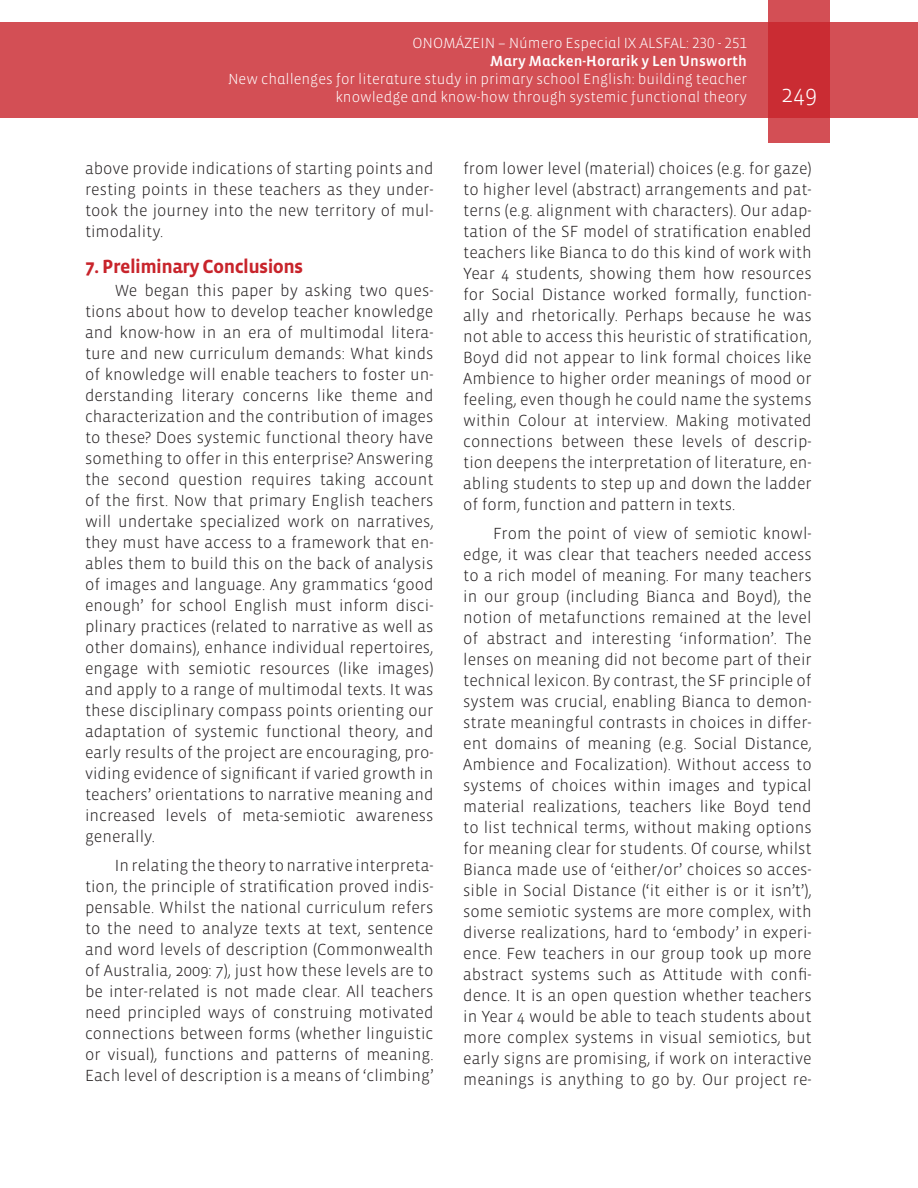
<style>
.page{position:relative;width:918px;height:1188px;background:#fff}
.page>*{position:absolute;margin:0;border:0;box-sizing:border-box;transform-origin:0 0}
.t1{font:300 24px "Vista Sans";color:#fff}
.t2{font:700 19.5px "Vista Sans";letter-spacing:-.03em;color:#c8242b}
.Textos{font:300 16.5px/21px "Vista Sans";color:#231f20;text-align:justify}
.t3{font:300 15px/18px "Vista Sans Alt";color:#fff;text-align:right}
.t4{font:15px "Vista Sans Alt Med";color:#fff}
</style>
<div class="page">
<div style="left:0;top:23px;width:918px;height:95px;background:#d34f55"></div>
<svg style="left:768px;top:0;width:62px;height:143px;background:#cc373e"></svg>
<p class="t3" style="left:412px;top:35px;width:336px">ONOMÁZEIN – Número Especial IX ALSFAL: 230 - 251</p>
<p class="t4" style="left:490px;top:54px;width:258px">Mary Macken-Horarik y Len Unsworth</p>
<p class="t3" style="left:228px;top:71px;width:520px">New challenges for literature study in primary school English: building teacher knowledge and know-how through systemic functional theory</p>
<h1 class="t1" style="left:781px;top:82px;width:37px">249</h1>
<p class="Textos" style="left:85px;top:158px;width:350px">above provide indications of starting points and resting points in these teachers as they under&shy;took the journey into the new territory of mul&shy;timodality.</p>
<p class="t2" style="left:85px;top:256px;width:220px">7. Preliminary Conclusions</p>
<p class="Textos" style="left:85px;top:280px;width:350px;text-indent:30px">We began this paper by asking two ques&shy;tions about how to develop teacher knowledge and know-how in an era of multimodal litera&shy;ture and new curriculum demands: What kinds of knowledge will enable teachers to foster un&shy;derstanding literary concerns like theme and characterization and the contribution of images to these? Does systemic functional theory have something to offer in this enterprise? Answering the second question requires taking account of the first. Now that primary English teachers will undertake specialized work on narratives, they must have access to a framework that en&shy;ables them to build this on the back of analysis of images and language. Any grammatics ‘good enough’ for school English must inform disci&shy;plinary practices (related to narrative as well as other domains), enhance individual repertoires, engage with semiotic resources (like images) and apply to a range of multimodal texts. It was these disciplinary compass points orienting our adaptation of systemic functional theory, and early results of the project are encouraging, pro&shy;viding evidence of significant if varied growth in teachers’ orientations to narrative meaning and increased levels of meta-semiotic awareness generally.</p>
<p class="Textos" style="left:85px;top:855px;width:350px;text-indent:30px">In relating the theory to narrative interpreta&shy;tion, the principle of stratification proved indis&shy;pensable. Whilst the national curriculum refers to the need to analyze texts at text, sentence and word levels of description (Commonwealth of Australia, 2009: 7), just how these levels are to be inter-related is not made clear. All teachers need principled ways of construing motivated connections between forms (whether linguistic or visual), functions and patterns of meaning.<br>Each level of description is a means of ‘climbing’</p>
<p class="Textos" style="left:463px;top:158px;width:350px">from lower level (material) choices (e.g. for gaze) to higher level (abstract) arrangements and pat&shy;terns (e.g. alignment with characters). Our adap&shy;tation of the SF model of stratification enabled teachers like Bianca to do this kind of work with Year 4 students, showing them how resources for Social Distance worked formally, function&shy;ally and rhetorically. Perhaps because he was not able to access this heuristic of stratification, Boyd did not appear to link formal choices like Ambience to higher order meanings of mood or feeling, even though he could name the systems within Colour at interview. Making motivated connections between these levels of descrip&shy;tion deepens the interpretation of literature, en&shy;abling students to step up and down the ladder of form, function and pattern in texts.</p>
<p class="Textos" style="left:463px;top:524px;width:350px;text-indent:30px">From the point of view of semiotic knowl&shy;edge, it was clear that teachers needed access to a rich model of meaning. For many teachers in our group (including Bianca and Boyd), the notion of metafunctions remained at the level of abstract and interesting ‘information’. The lenses on meaning did not become part of their technical lexicon. By contrast, the SF principle of system was crucial, enabling Bianca to demon&shy;strate meaningful contrasts in choices in differ&shy;ent domains of meaning (e.g. Social Distance, Ambience and Focalization). Without access to systems of choices within images and typical material realizations, teachers like Boyd tend to list technical terms, without making options for meaning clear for students. Of course, whilst Bianca made use of ‘either/or’ choices so acces&shy;sible in Social Distance (‘it either is or it isn’t’), some semiotic systems are more complex, with diverse realizations, hard to ‘embody’ in experi&shy;ence. Few teachers in our group took up more abstract systems such as Attitude with confi&shy;dence. It is an open question whether teachers in Year 4 would be able to teach students about more complex systems in visual semiotics, but early signs are promising, if work on interactive meanings is anything to go by. Our project re-</p>
</div>
